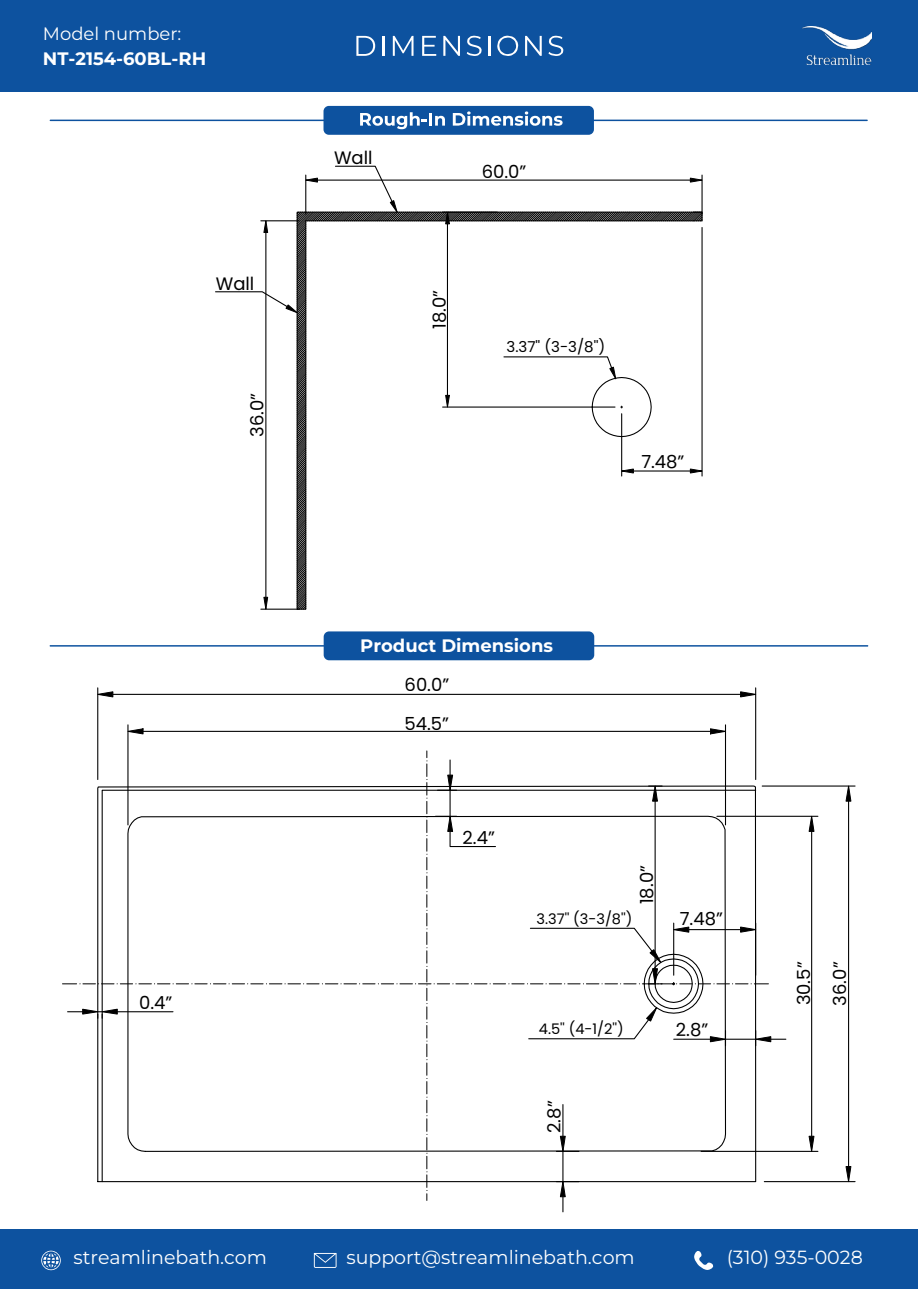
<style>
.page{position:relative;width:918px;height:1289px;background:#fff}
.page>*{position:absolute;margin:0;border:0;box-sizing:border-box;transform-origin:0 0}
.t1{font:19.05px "Montserrat";color:#fff}
.t2{font:18px/38.2px "Poppins";color:#000}
.t3{font:100 18px "Montserrat";color:#fff}
.t4{font:18px "Montserrat";color:#fff}
.t5{font:15px "Poppins";color:#000}
.t6{font:14.55px "Poppins";color:#000}
</style>
<div class="page">
<div style="left:0;top:0;width:918px;height:92px;background:#0d529f"></div>
<svg style="left:356px;top:36px;width:19px;height:20px"></svg>
<hr style="left:382px;top:36px;width:2px;height:20px;background:#fff">
<svg style="left:393px;top:36px;width:21px;height:20px"></svg>
<svg style="left:422px;top:36px;width:14px;height:20px"></svg>
<svg style="left:443px;top:36px;width:17px;height:20px"></svg>
<svg style="left:467px;top:36px;width:15px;height:20px"></svg>
<hr style="left:488px;top:36px;width:2px;height:20px;background:#fff">
<svg style="left:497px;top:36px;width:21px;height:20px"></svg>
<svg style="left:525px;top:36px;width:17px;height:20px"></svg>
<svg style="left:548px;top:36px;width:15px;height:20px"></svg>
<div style="left:0;top:1228px;width:918px;height:60px;background:#0d529f"></div>
<svg style="left:694px;top:1251px;width:20px;height:19px"></svg>
<svg style="left:314px;top:1253px;width:23px;height:14px"></svg>
<svg style="left:41px;top:1250px;width:20px;height:19px"></svg>
<img style="left:803px;top:27px;width:68px;height:38px">
<svg style="left:215px;top:165px;width:488px;height:445px"></svg>
<svg style="left:50px;top:631px;width:818px;height:29px"></svg>
<div style="left:324px;top:106px;width:270px;height:29px;background:#0d529f;border-radius:5px"></div>
<hr style="left:50px;top:120px;width:817px;height:1px;background:#0d529f">
<svg style="left:360px;top:112px;width:85px;height:17px"></svg>
<svg style="left:453px;top:111px;width:110px;height:15px"></svg>
<hr style="left:762px;top:785px;width:93px;height:1px;background:#000">
<hr style="left:764px;top:1180px;width:91px;height:1px;background:#000">
<hr style="left:848px;top:801px;width:1px;height:365px;background:#000">
<svg style="left:846px;top:785px;width:5px;height:16px"></svg>
<svg style="left:846px;top:1165px;width:5px;height:18px"></svg>
<hr style="left:97px;top:687px;width:1px;height:92px;background:#000">
<hr style="left:755px;top:687px;width:1px;height:92px;background:#000">
<hr style="left:113px;top:693px;width:628px;height:1px;background:#000">
<svg style="left:97px;top:691px;width:16px;height:6px"></svg>
<svg style="left:740px;top:691px;width:17px;height:6px"></svg>
<hr style="left:725px;top:724px;width:1px;height:100px;background:#000">
<hr style="left:127px;top:724px;width:2px;height:100px;background:#000">
<hr style="left:143px;top:730px;width:567px;height:1px;background:#000">
<svg style="left:710px;top:728px;width:17px;height:6px"></svg>
<svg style="left:127px;top:728px;width:16px;height:6px"></svg>
<hr style="left:717px;top:815px;width:101px;height:1px;background:#000">
<hr style="left:701px;top:1150px;width:117px;height:1px;background:#000">
<hr style="left:811px;top:831px;width:1px;height:304px;background:#000">
<svg style="left:809px;top:815px;width:5px;height:16px"></svg>
<svg style="left:809px;top:1135px;width:5px;height:17px"></svg>
<svg style="left:62px;top:750px;width:724px;height:461px"></svg>
<p class="t4" style="left:43px;top:21px;width:140px">Model number:</p>
<p class="t3" style="left:43px;top:46px;width:165px">NT-2154-60BL-RH</p>
<p class="t2" style="left:216px;top:264px;width:40px">Wall</p>
<p class="t2" style="left:238px;top:436px;width:45px;rotate:-90deg">36.0”</p>
<p class="t2" style="left:139px;top:983px;width:35px">0.4”</p>
<p class="t2" style="left:334px;top:138px;width:40px">Wall</p>
<p class="t2" style="left:482px;top:153px;width:46px">60.0”</p>
<p class="t2" style="left:420px;top:329px;width:41px;rotate:-90deg">18.0”</p>
<p class="t5" style="left:507px;top:338px;width:100px">3.37'' (3-3/8'')</p>
<p class="t2" style="left:641px;top:442px;width:45px">7.48”</p>
<p class="t3" style="left:360px;top:633px;width:194px">Product Dimensions</p>
<p class="t2" style="left:405px;top:665px;width:46px">60.0”<br>54.5”</p>
<p class="t2" style="left:463px;top:818px;width:34px">2.4”</p>
<p class="t6" style="left:537px;top:910px;width:97px">3.37'' (3-3/8'')</p>
<p class="t2" style="left:628px;top:904px;width:41px;rotate:-90deg">18.0”</p>
<p class="t2" style="left:680px;top:899px;width:45px">7.48”</p>
<p class="t6" style="left:539px;top:1020px;width:86px">4.5'' (4-1/2'')</p>
<p class="t2" style="left:535px;top:1132px;width:34px;rotate:-90deg">2.8”</p>
<p class="t2" style="left:676px;top:1010px;width:34px">2.8”</p>
<p class="t2" style="left:786px;top:1005px;width:45px;line-height:36px;rotate:-90deg">30.5”<br>36.0”</p>
<p class="t1" style="left:73px;top:1243px;width:195px">streamlinebath.com</p>
<p class="t1" style="left:346px;top:1243px;width:290px">support@streamlinebath.com</p>
<p class="t1" style="left:727px;top:1243px;width:138px">(310) 935-0028</p>
</div>
